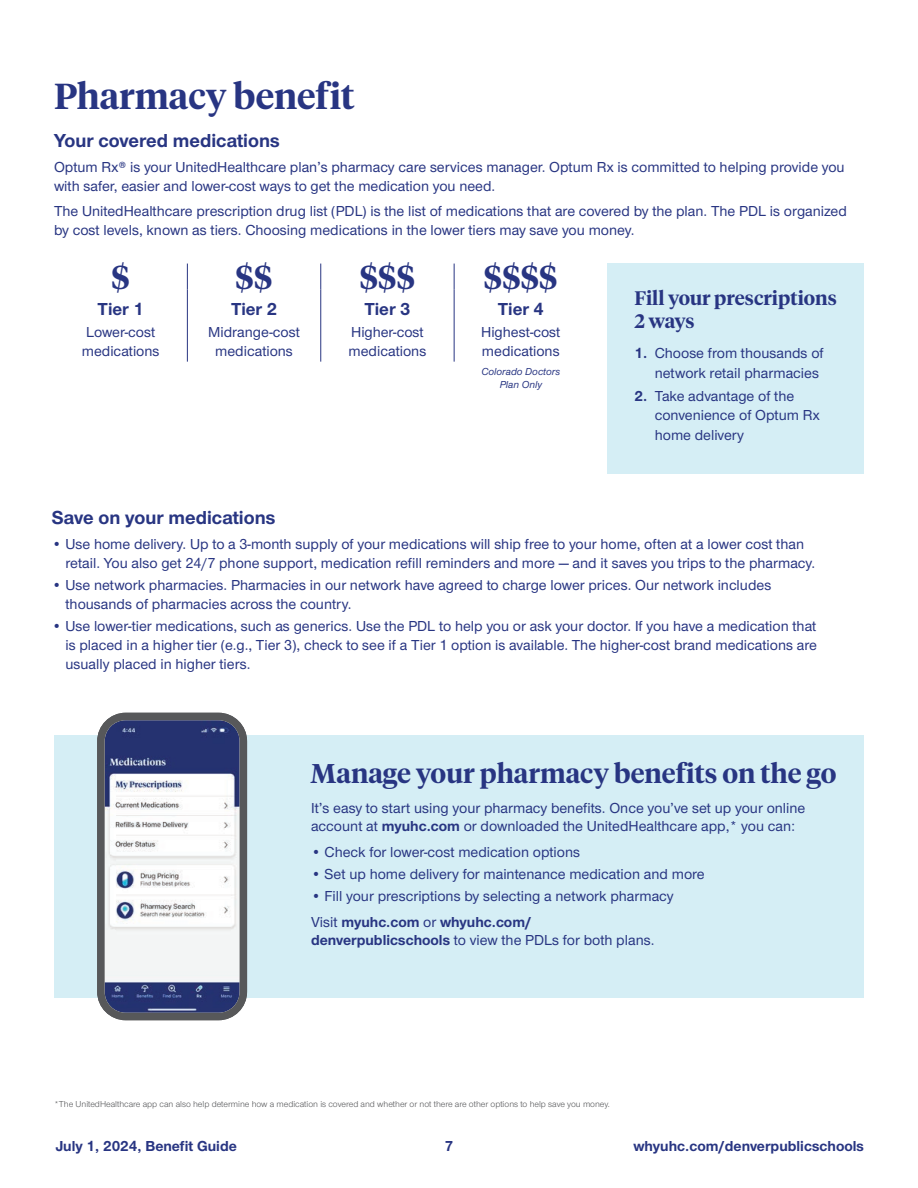
<style>
.page{position:relative;width:918px;height:1188px;background:#fff}
.page>*{position:absolute;margin:0;border:0;box-sizing:border-box;transform-origin:0 0}
.t1{font:600 36px "UHC Serif Headline";color:#283582}
.t2{font:600 33px "UHC Serif Headline";color:#283582}
.t3{font:600 27px "UHC Serif Headline";color:#283582}
.t4{font:700 19.5px "UHC Sans";color:#283582}
.t5{font:600 19.5px/23.4px "UHC Serif Headline";color:#283582}
.t6{font:700 18px "UHC Sans";color:#283582}
.t7{font:500 15px/18.8px "UHC Sans";color:#283582}
.t8{font:700 15px/18.8px "UHC Sans";color:#283582}
.t9{font:italic 500 10.5px/12.6px "UHC Sans";color:#283582;text-align:center}
.t10{font:9px "UHC Sans";color:#57585a}
.s1{font-weight:700}
.s2{font-weight:500}
</style>
<div class="page">
<svg style="left:187px;top:264px;width:1px;height:25px"></svg>
<svg style="left:320px;top:264px;width:1px;height:25px"></svg>
<svg style="left:454px;top:264px;width:1px;height:25px"></svg>
<hr style="left:187px;top:289px;width:1px;height:73px;background:#283582">
<hr style="left:320px;top:289px;width:1px;height:73px;background:#283582">
<hr style="left:454px;top:289px;width:1px;height:73px;background:#283582">
<div style="left:608px;top:263px;width:256px;height:210px;background:#d5eef5"></div>
<div style="left:55px;top:735px;width:809px;height:263px;background:#d5eef5"></div>
<svg style="left:101px;top:716px;width:142px;height:300px;background:#b7bbcd"></svg>
<div style="left:97px;top:713px;width:150px;height:307px;border:8px solid #57585a;border-radius:25px"></div>
<h2 class="t1" style="left:54px;top:72px;width:302px">Pharmacy benefit</h2>
<h3 class="t4" style="left:54px;top:127px;width:227px">Your covered medications</h3>
<p class="t7" style="left:54px;top:157px;width:792px">Optum Rx® is your UnitedHealthcare plan’s pharmacy care services manager. Optum Rx is committed to helping provide you with safer, easier and lower-cost ways to get the medication you need.</p>
<p class="t7" style="left:54px;top:201px;width:794px">The UnitedHealthcare prescription drug list (PDL) is the list of medications that are covered by the plan. The PDL is organized by cost levels, known as tiers. Choosing medications in the lower tiers may save you money.</p>
<p class="t2" style="left:111px;top:255px;width:20px">$</p>
<p class="t6" style="left:98px;top:297px;width:48px">Tier 1</p>
<p class="t7" style="left:82px;top:322px;width:79px">Lower-cost medications</p>
<p class="t2" style="left:236px;top:255px;width:38px">$$</p>
<p class="t6" style="left:231px;top:297px;width:48px">Tier 2</p>
<p class="t7" style="left:208px;top:322px;width:93px;text-align:center">Midrange-cost medications</p>
<p class="t2" style="left:360px;top:255px;width:57px">$$$</p>
<p class="t6" style="left:364px;top:297px;width:48px">Tier 3</p>
<p class="t7" style="left:349px;top:322px;width:79px">Higher-cost medications</p>
<p class="t2" style="left:484px;top:255px;width:75px">$$$$</p>
<p class="t6" style="left:498px;top:297px;width:48px">Tier 4</p>
<p class="t7" style="left:481px;top:322px;width:81px">Highest-cost medications</p>
<p class="t9" style="left:481px;top:365px;width:80px">Colorado Doctors<br>Plan Only</p>
<h3 class="t5" style="left:634px;top:286px;width:204px">Fill your prescriptions<br>2 ways</h3>
<p class="t7" style="left:655px;top:343px;width:171px;line-height:19.5px;text-indent:-20px"><span class="s1">1.</span> Choose from thousands of network retail pharmacies</p>
<p class="t7" style="left:655px;top:385px;width:167px;line-height:19.5px;text-indent:-20px"><span class="s1">2.</span> Take advantage of the convenience of Optum Rx home delivery</p>
<h3 class="t4" style="left:52px;top:504px;width:225px">Save on your medications</h3>
<p class="t7" style="left:65px;top:534px;width:751px;text-indent:-14px">• Use home delivery. Up to a 3-month supply of your medications will ship free to your home, often at a lower cost than retail. You also get 24/7 phone support, medication refill reminders and more — and it saves you trips to the pharmacy.</p>
<p class="t7" style="left:65px;top:575px;width:707px;text-indent:-14px">• Use network pharmacies. Pharmacies in our network have agreed to charge lower prices. Our network includes thousands of pharmacies across the country.</p>
<p class="t7" style="left:65px;top:616px;width:753px;text-align:justify;text-indent:-14px">• Use lower-tier medications, such as generics. Use the PDL to help you or ask your doctor. If you have a medication that is placed in a higher tier (e.g., Tier 3), check to see if a Tier 1 option is available. The higher-cost brand medications are usually placed in higher tiers.</p>
<h3 class="t3" style="left:311px;top:755px;width:527px">Manage your pharmacy benefits on the go</h3>
<p class="t7" style="left:311px;top:798px;width:496px">It’s easy to start using your pharmacy benefits. Once you’ve set up your online account at <span class="s1">myuhc.com</span> or downloaded the UnitedHealthcare app,* you can:</p>
<p class="t7" style="left:311px;top:842px;width:271px">• Check for lower-cost medication options</p>
<p class="t7" style="left:311px;top:864px;width:395px">• Set up home delivery for maintenance medication and more</p>
<p class="t7" style="left:311px;top:886px;width:364px">• Fill your prescriptions by selecting a network pharmacy</p>
<p class="t8" style="left:311px;top:912px;width:345px"><span class="s2">Visit</span> myuhc.com <span class="s2">or</span> whyuhc.com/ denverpublicschools <span class="s2">to view the PDLs for both plans.</span></p>
<p class="t10" style="left:54px;top:1098px;width:558px">* The UnitedHealthcare app can also help determine how a medication is covered and whether or not there are other options to help save you money.</p>
<p class="t8" style="left:56px;top:1136px;width:183px">July 1, 2024, Benefit Guide</p>
<p class="t8" style="left:445px;top:1136px;width:10px">7</p>
<p class="t8" style="left:633px;top:1136px;width:232px">whyuhc.com/denverpublicschools</p>
</div>
